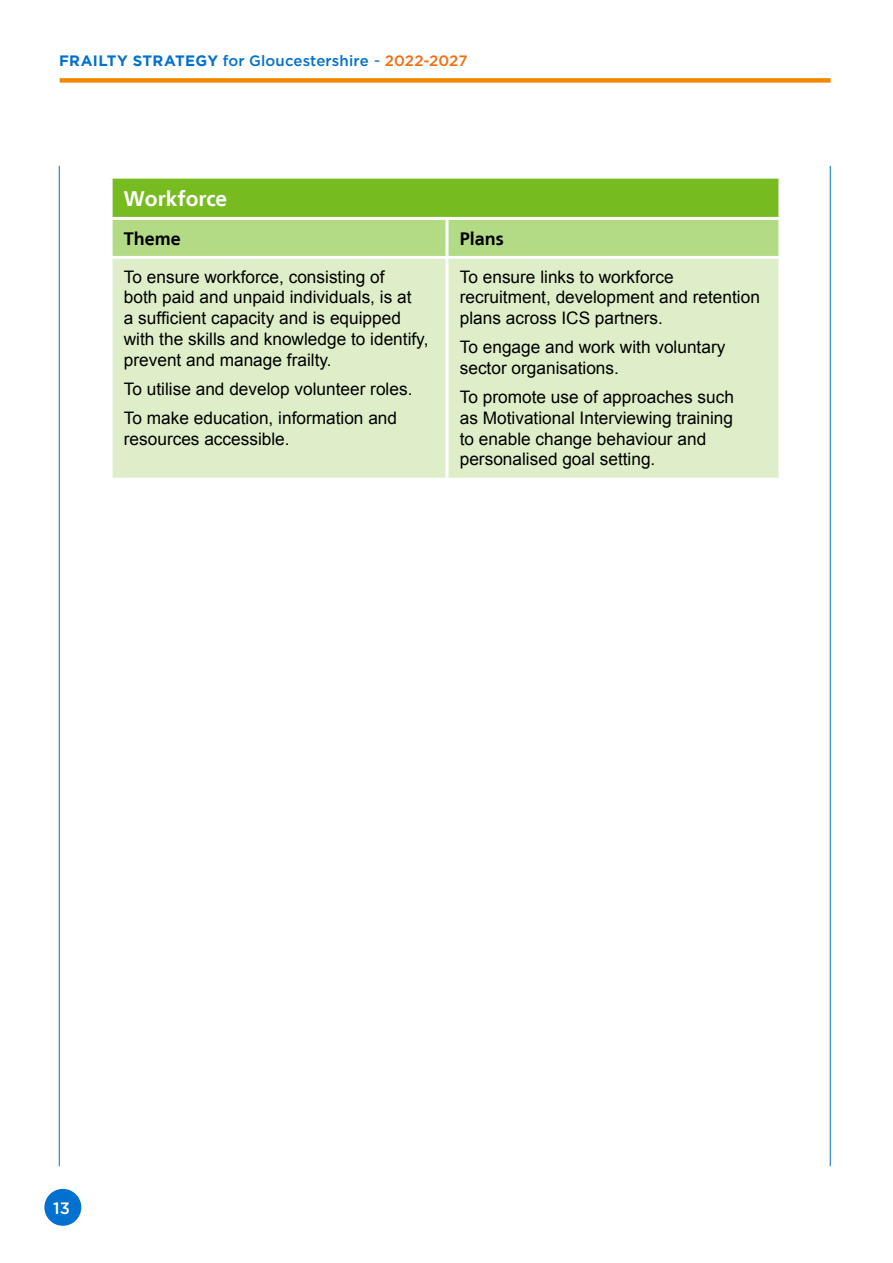
<style>
.page{position:relative;width:893px;height:1263px;background:#fff}
.page>*{position:absolute;margin:0;border:0;box-sizing:border-box;transform-origin:0 0}
.t1{font:700 21px "Frutiger LT";color:#fff}
.t2{font:700 18px "Frutiger LT";color:#000}
.t3{font:17.25px/20.7px "Arial";color:#000}
.t4{font:500 16.5px "Gotham";color:#fff}
.t5{font:500 15px "Gotham";letter-spacing:.01em;color:#0071ce}
.s1{font-weight:700}
.s2{font-weight:400;font-size:16.5px}
.s3{color:#f26e0d}
</style>
<div class="page">
<hr style="left:59px;top:166px;width:1px;height:1000px;background:#0071ce">
<hr style="left:830px;top:166px;width:1px;height:1000px;background:#0071ce">
<div style="left:44px;top:1189px;width:37px;height:37px;background:#0071ce;border-radius:50%"></div>
<div style="left:60px;top:78px;width:771px;height:5px;background:#f18a00"></div>
<div style="left:111px;top:177px;width:669px;height:41px;background:#76bc21"></div>
<div style="left:113px;top:220px;width:665px;height:36px;background:#b3da85"></div>
<div style="left:113px;top:259px;width:665px;height:219px;background:#ddeec8"></div>
<hr style="left:110px;top:176px;width:337px;height:3px;background:#fff">
<hr style="left:110px;top:179px;width:3px;height:38px;background:#fff">
<hr style="left:447px;top:176px;width:334px;height:3px;background:#fff">
<hr style="left:778px;top:179px;width:3px;height:38px;background:#fff">
<hr style="left:110px;top:217px;width:337px;height:3px;background:#fff">
<hr style="left:447px;top:217px;width:334px;height:3px;background:#fff">
<hr style="left:446px;top:220px;width:2px;height:36px;background:#fff">
<hr style="left:446px;top:259px;width:2px;height:219px;background:#fff">
<p class="t5" style="left:59px;top:51px;width:410px"><span class="s1">FRAILTY STRATEGY</span> for Gloucestershire <span class="s2">-</span> <span class="s3">2022-2027</span></p>
<p class="t1" style="left:124px;top:186px;width:105px">Workforce</p>
<p class="t2" style="left:124px;top:228px;width:59px">Theme</p>
<p class="t2" style="left:460px;top:228px;width:46px">Plans</p>
<p class="t3" style="left:124px;top:266px;width:306px">To ensure workforce, consisting of<br>both paid and unpaid individuals, is at<br>a sufficient capacity and is equipped with the skills and knowledge to identify, prevent and manage frailty.</p>
<p class="t3" style="left:124px;top:374px;width:290px;line-height:29.2px">To utilise and develop volunteer roles.<br>To make education, information and</p>
<p class="t3" style="left:124px;top:428px;width:167px">resources accessible.</p>
<p class="t3" style="left:460px;top:266px;width:302px">To ensure links to workforce recruitment, development and retention plans across ICS partners.</p>
<p class="t3" style="left:460px;top:337px;width:267px">To engage and work with voluntary sector organisations.</p>
<p class="t3" style="left:460px;top:387px;width:276px">To promote use of approaches such as Motivational Interviewing training to enable change behaviour and personalised goal setting.</p>
<p class="t4" style="left:53px;top:1197px;width:18px">13</p>
</div>
